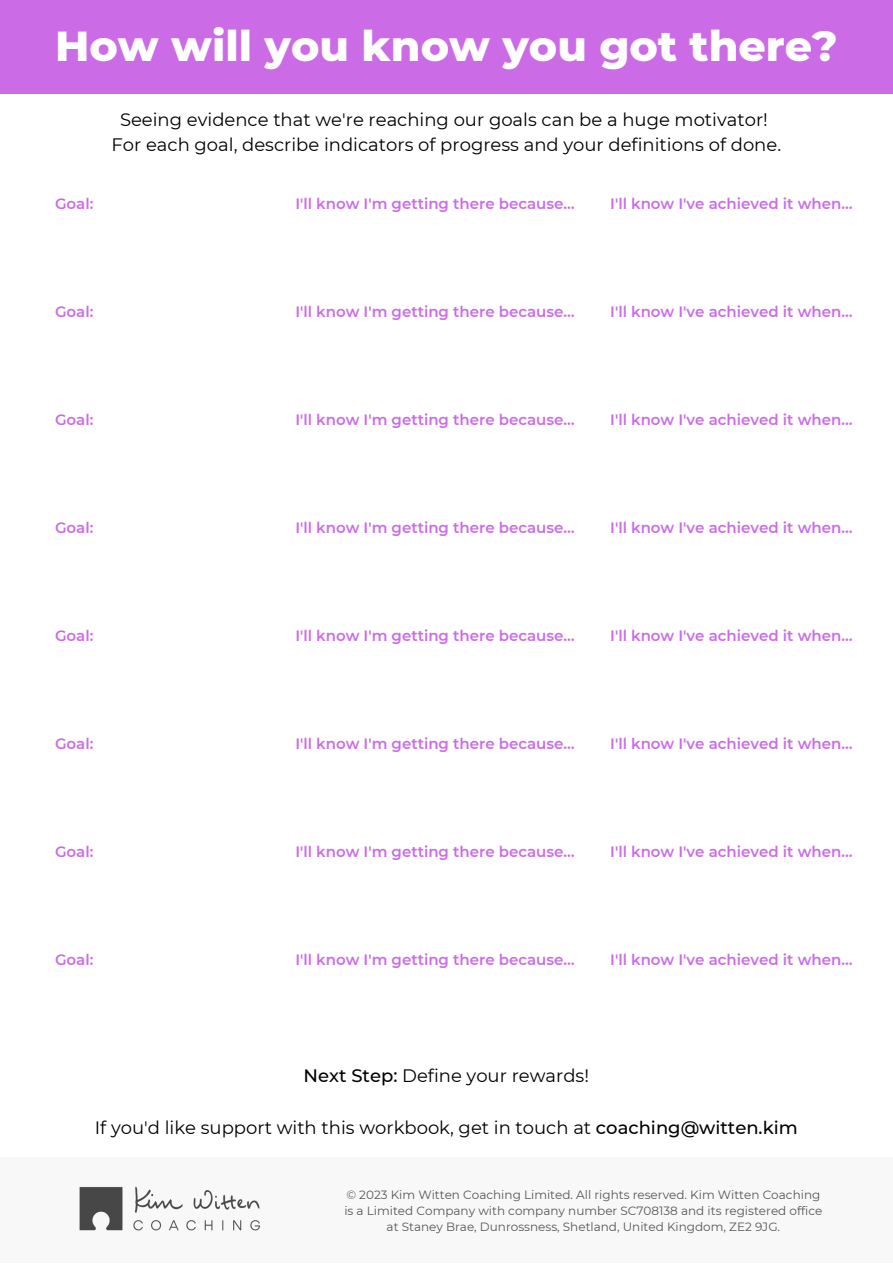
<style>
.page{position:relative;width:893px;height:1264px;background:#fff}
.page>*{position:absolute;margin:0;border:0;box-sizing:border-box;transform-origin:0 0}
.t1{font:800 42.75px "Montserrat";color:#fff}
.t2{font:18px/24.8px "Montserrat";color:#000;text-align:center}
.t3{font:600 15px "Montserrat";color:#cb6ce6}
.t4{font:12px/16px "Montserrat";color:#3e3d3d;text-align:center}
.s1{font-weight:500}
</style>
<div class="page">
<div style="left:0;top:0;width:892px;height:94px;background:#cb6ce6"></div>
<div style="left:0;top:1156px;width:892px;height:106px;background:#f8f8f8"></div>
<h1 class="t1" style="left:55px;top:20px;width:784px">How will you know you got there?</h1>
<p class="t2" style="left:111px;top:108px;width:671px">Seeing evidence that we're reaching our goals can be a huge motivator!<br>For each goal, describe indicators of progress and your definitions of done.</p>
<p class="t3" style="left:55px;top:194px;width:40px">Goal:</p>
<p class="t3" style="left:295px;top:194px;width:281px">I'll know I'm getting there because…</p>
<p class="t3" style="left:610px;top:194px;width:244px">I'll know I've achieved it when…</p>
<p class="t3" style="left:55px;top:302px;width:40px">Goal:</p>
<p class="t3" style="left:295px;top:302px;width:281px">I'll know I'm getting there because…</p>
<p class="t3" style="left:610px;top:302px;width:244px">I'll know I've achieved it when…</p>
<p class="t3" style="left:55px;top:410px;width:40px">Goal:</p>
<p class="t3" style="left:295px;top:410px;width:281px">I'll know I'm getting there because…</p>
<p class="t3" style="left:610px;top:410px;width:244px">I'll know I've achieved it when…</p>
<p class="t3" style="left:55px;top:518px;width:40px">Goal:</p>
<p class="t3" style="left:295px;top:518px;width:281px">I'll know I'm getting there because…</p>
<p class="t3" style="left:610px;top:518px;width:244px">I'll know I've achieved it when…</p>
<p class="t3" style="left:55px;top:626px;width:40px">Goal:</p>
<p class="t3" style="left:295px;top:626px;width:281px">I'll know I'm getting there because…</p>
<p class="t3" style="left:610px;top:626px;width:244px">I'll know I've achieved it when…</p>
<p class="t3" style="left:55px;top:734px;width:40px">Goal:</p>
<p class="t3" style="left:295px;top:734px;width:281px">I'll know I'm getting there because…</p>
<p class="t3" style="left:610px;top:734px;width:244px">I'll know I've achieved it when…</p>
<p class="t3" style="left:55px;top:842px;width:40px">Goal:</p>
<p class="t3" style="left:295px;top:842px;width:281px">I'll know I'm getting there because…</p>
<p class="t3" style="left:610px;top:842px;width:244px">I'll know I've achieved it when…</p>
<p class="t3" style="left:55px;top:950px;width:40px">Goal:</p>
<p class="t3" style="left:295px;top:950px;width:281px">I'll know I'm getting there because…</p>
<p class="t3" style="left:610px;top:950px;width:244px">I'll know I've achieved it when…</p>
<p class="t2" style="left:303px;top:1062px;width:287px"><span class="s1">Next Step:</span> Define your rewards!</p>
<p class="t2" style="left:95px;top:1115px;width:704px">If you'd like support with this workbook, get in touch at <span class="s1">coaching@witten.kim</span></p>
<p class="t4" style="left:344px;top:1186px;width:479px">© 2023 Kim Witten Coaching Limited. All rights reserved. Kim Witten Coaching is a Limited Company with company number SC708138 and its registered office at Staney Brae, Dunrossness, Shetland, United Kingdom, ZE2 9JG.</p>
</div>
